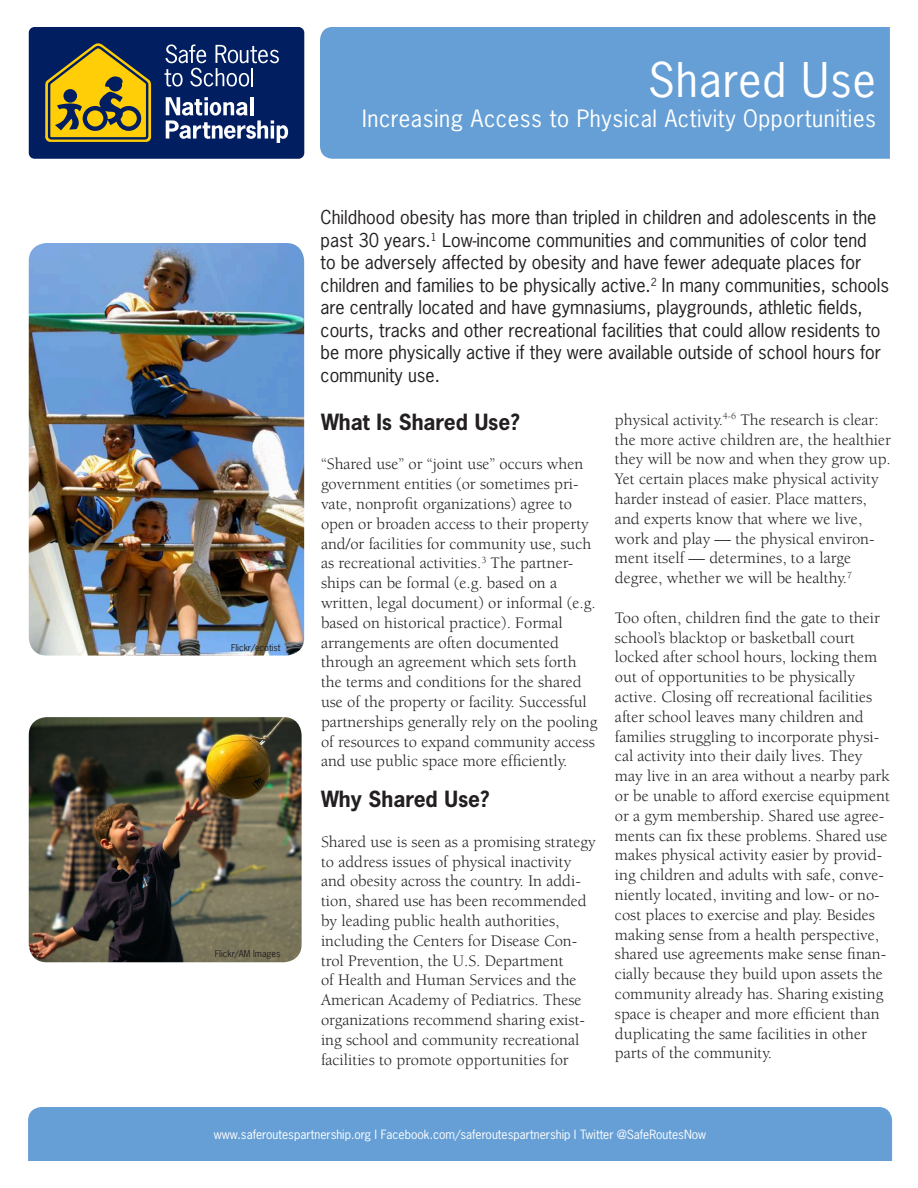
<style>
.page{position:relative;width:918px;height:1188px;background:#fff}
.page>*{position:absolute;margin:0;border:0;box-sizing:border-box;transform-origin:0 0}
.t1{font:45px "News Gothic";letter-spacing:.025em;color:#fff}
.t2{font:22.5px "News Gothic";letter-spacing:.025em;color:#fff}
.Heading{font:700 21px "News Gothic";color:#231f20}
.Body_Text{font:700 21px "News Gothic";color:#231f20}
.t3{font:18px/22.5px "News Gothic";color:#231f20}
.Body_Text-2{font:16.5px/19.8px "Berkeley";color:#231f20}
.t4{font:12px "News Gothic";color:#fff}
.t5{font:9px "News Gothic";color:#231f20}
</style>
<div class="page">
<div style="left:320px;top:27px;width:570px;height:132px;background:#669fd5"></div>
<div style="left:28px;top:1107px;width:864px;height:54px;background:#669fd5"></div>
<div style="left:29px;top:27px;width:275px;height:132px;background:#001e60;border-radius:6px"></div>
<svg style="left:45px;top:43px;width:106px;height:99px"></svg>
<svg style="left:165px;top:44px;width:114px;height:43px"></svg>
<svg style="left:166px;top:97px;width:122px;height:46px"></svg>
<img style="left:29px;top:717px;width:273px;height:245px">
<img style="left:29px;top:243px;width:275px;height:413px">
<p class="t5" style="left:231px;top:642px;width:51px">Flickr/ecotist</p>
<p class="t5" style="left:215px;top:947px;width:67px">Flickr/AM Images</p>
<p class="t1" style="left:648px;top:51px;width:229px">Shared Use</p>
<p class="t2" style="left:362px;top:104px;width:515px">Increasing Access to Physical Activity Opportunities</p>
<p class="t3" style="left:321px;top:206px;width:570px">Childhood obesity has more than tripled in children and adolescents in the past 30 years.<sup>1</sup> Low-income communities and communities of color tend<br>to be adversely affected by obesity and have fewer adequate places for children and families to be physically active.<sup>2</sup> In many communities, schools are centrally located and have gymnasiums, playgrounds, athletic fields, courts, tracks and other recreational facilities that could allow residents to be more physically active if they were available outside of school hours for community use.</p>
<p class="Body_Text-2" style="left:615px;top:410px;width:277px">physical activity.<sup>4-6</sup> The research is clear: the more active children are, the healthier they will be now and when they grow up.<br>Yet certain places make physical activity harder instead of easier. Place matters, and experts know that where we live, work and play — the physical environ&shy;ment itself — determines, to a large degree, whether we will be healthy.<sup>7</sup></p>
<p class="Body_Text-2" style="left:615px;top:608px;width:276px">Too often, children find the gate to their school’s blacktop or basketball court locked after school hours, locking them out of opportunities to be physically active. Closing off recreational facilities after school leaves many children and families struggling to incorporate physi&shy;cal activity into their daily lives. They may live in an area without a nearby park or be unable to afford exercise equipment or a gym membership. Shared use agree&shy;ments can fix these problems. Shared use makes physical activity easier by provid&shy;ing children and adults with safe, conve&shy;niently located, inviting and low- or no&shy;cost places to exercise and play. Besides making sense from a health perspective, shared use agreements make sense finan&shy;cially because they build upon assets the community already has. Sharing existing space is cheaper and more efficient than duplicating the same facilities in other parts of the community.</p>
<p class="Heading" style="left:321px;top:408px;width:200px">What Is Shared Use?</p>
<p class="Body_Text-2" style="left:321px;top:455px;width:278px">“Shared use” or “joint use” occurs when government entities (or sometimes pri&shy;vate, nonprofit organizations) agree to open or broaden access to their property and/or facilities for community use, such as recreational activities.<sup>3</sup> The partner&shy;ships can be formal (e.g. based on a written, legal document) or informal (e.g. based on historical practice). Formal arrangements are often documented through an agreement which sets forth the terms and conditions for the shared use of the property or facility. Successful partnerships generally rely on the pooling of resources to expand community access and use public space more efficiently.</p>
<p class="Body_Text" style="left:321px;top:785px;width:170px">Why Shared Use?</p>
<p class="Body_Text-2" style="left:321px;top:832px;width:276px">Shared use is seen as a promising strategy to address issues of physical inactivity and obesity across the country. In addi&shy;tion, shared use has been recommended by leading public health authorities, including the Centers for Disease Con&shy;trol Prevention, the U.S. Department<br>of Health and Human Services and the American Academy of Pediatrics. These organizations recommend sharing exist&shy;ing school and community recreational facilities to promote opportunities for</p>
<p class="t4" style="left:214px;top:1127px;width:494px">www.saferoutespartnership.org | Facebook.com/saferoutespartnership | Twitter @SafeRoutesNow</p>
</div>
